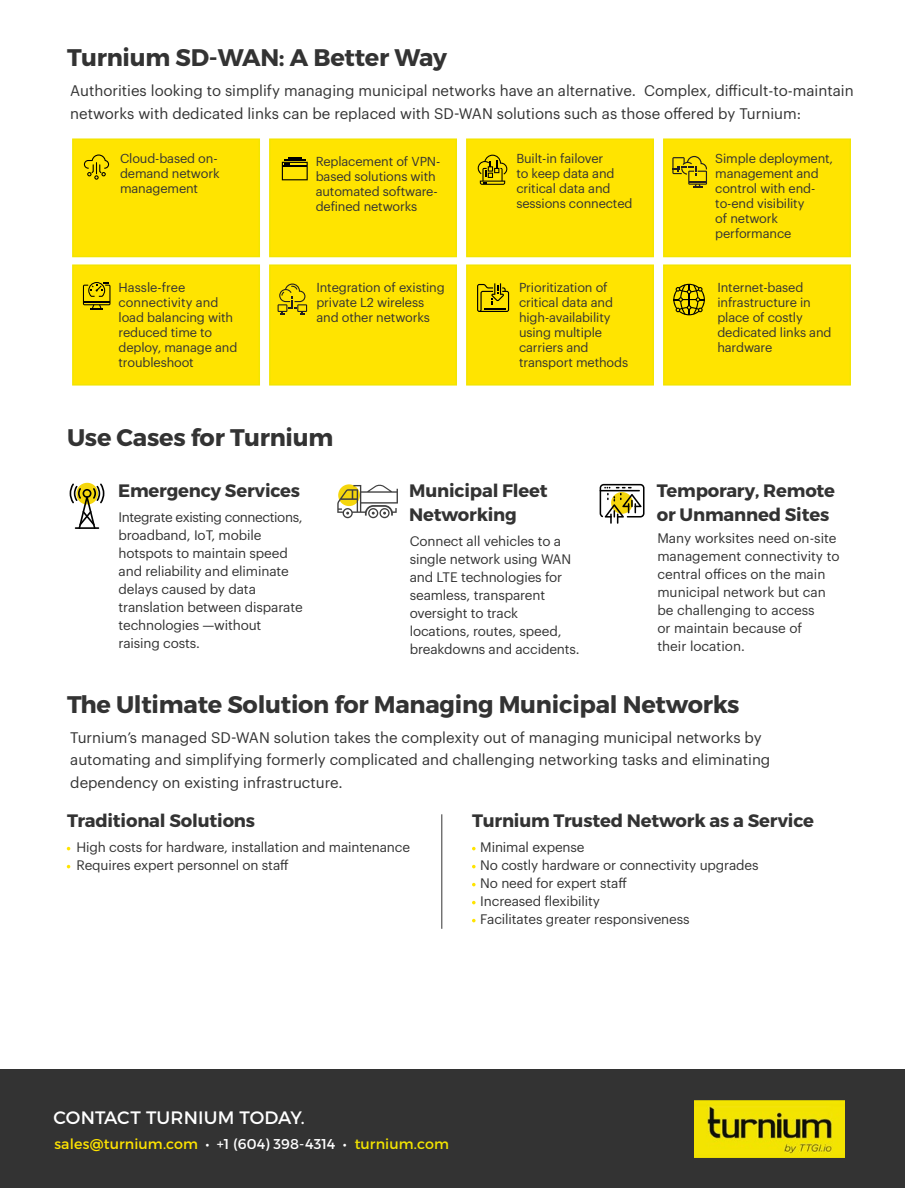
<style>
.page{position:relative;width:905px;height:1188px;background:#fff}
.page>*{position:absolute;margin:0;border:0;box-sizing:border-box;transform-origin:0 0}
.t1{font:700 24px "Montserrat";letter-spacing:-.01em;color:#333}
.t2{font:700 18px/24px "Montserrat";letter-spacing:-.01em;color:#333}
.t3{font:18px "Montserrat";letter-spacing:.005em;color:#fff}
.t4{font:15px/22.5px "Graphik";color:#333}
.t5{font:14.25px "Montserrat";letter-spacing:.005em;color:#ffe400}
.t6{font:13.5px/18px "Graphik";letter-spacing:-.01em;color:#333}
.t7{font:12.75px/15px "Graphik";letter-spacing:-.01em;color:#333}
.s1{color:#fff}
.s2{color:#f3e400}
</style>
<div class="page">
<div style="left:72px;top:264px;width:188px;height:122px;background:#ffe400;border:2px solid #f3e400"></div>
<div style="left:269px;top:264px;width:188px;height:122px;background:#ffe400;border:2px solid #f3e400"></div>
<div style="left:466px;top:264px;width:188px;height:122px;background:#ffe400;border:2px solid #f3e400"></div>
<div style="left:663px;top:264px;width:187px;height:122px;background:#ffe400;border:2px solid #f3e400"></div>
<div style="left:72px;top:138px;width:188px;height:119px;background:#ffe400;border:2px solid #f3e400"></div>
<div style="left:269px;top:138px;width:188px;height:119px;background:#ffe400;border:2px solid #f3e400"></div>
<div style="left:466px;top:138px;width:188px;height:119px;background:#ffe400;border:2px solid #f3e400"></div>
<div style="left:663px;top:138px;width:187px;height:119px;background:#ffe400;border:2px solid #f3e400"></div>
<div style="left:0;top:1069px;width:904px;height:119px;background:#333"></div>
<img style="left:694px;top:1101px;width:150px;height:57px">
<svg style="left:70px;top:482px;width:34px;height:47px"></svg>
<svg style="left:337px;top:484px;width:61px;height:34px"></svg>
<svg style="left:599px;top:484px;width:45px;height:40px"></svg>
<svg style="left:84px;top:155px;width:25px;height:25px"></svg>
<svg style="left:282px;top:157px;width:26px;height:23px"></svg>
<svg style="left:477px;top:155px;width:30px;height:30px"></svg>
<svg style="left:672px;top:156px;width:35px;height:32px"></svg>
<svg style="left:83px;top:282px;width:27px;height:28px"></svg>
<svg style="left:277px;top:284px;width:30px;height:31px"></svg>
<svg style="left:477px;top:283px;width:32px;height:29px"></svg>
<svg style="left:673px;top:284px;width:31px;height:31px"></svg>
<hr style="left:441px;top:814px;width:1px;height:115px;background:#333">
<h1 class="t1" style="left:67px;top:43px;width:381px">Turnium SD-WAN: A Better Way</h1>
<p class="t4" style="left:70px;top:78px;width:785px">Authorities looking to simplify managing municipal networks have an alternative. Complex, difficult-to-maintain networks with dedicated links can be replaced with SD-WAN solutions such as those offered by Turnium:</p>
<p class="t7" style="left:120px;top:150px;width:101px">Cloud-based on&shy;demand network management</p>
<p class="t7" style="left:316px;top:153px;width:126px">Replacement of VPN&shy;based solutions with automated software&shy;defined networks</p>
<p class="t7" style="left:516px;top:150px;width:118px">Built-in failover<br>to keep data and critical data and sessions connected</p>
<p class="t7" style="left:715px;top:150px;width:119px">Simple deployment, management and control with end&shy;to-end visibility<br>of network performance</p>
<p class="t7" style="left:119px;top:279px;width:120px">Hassle-free connectivity and load balancing with reduced time to deploy, manage and troubleshoot</p>
<p class="t7" style="left:316px;top:279px;width:130px">Integration of existing private L2 wireless and other networks</p>
<p class="t7" style="left:519px;top:279px;width:111px">Prioritization of critical data and high-availability using multiple carriers and transport methods</p>
<p class="t7" style="left:717px;top:279px;width:116px">Internet-based infrastructure in place of costly dedicated links and hardware</p>
<h1 class="t1" style="left:67px;top:422px;width:268px">Use Cases for Turnium</h1>
<h2 class="t2" style="left:118px;top:479px;width:183px">Emergency Services</h2>
<p class="t6" style="left:118px;top:507px;width:186px">Integrate existing connections, broadband, IoT, mobile hotspots to maintain speed and reliability and eliminate delays caused by data translation between disparate technologies —without raising costs.</p>
<h2 class="t2" style="left:409px;top:479px;width:140px">Municipal Fleet<br>Networking</h2>
<p class="t6" style="left:410px;top:531px;width:171px">Connect all vehicles to a single network using WAN and LTE technologies for seamless, transparent oversight to track locations, routes, speed, breakdowns and accidents.</p>
<h2 class="t2" style="left:656px;top:479px;width:180px">Temporary, Remote or Unmanned Sites</h2>
<p class="t6" style="left:657px;top:528px;width:184px">Many worksites need on-site management connectivity to central offices on the main municipal network but can be challenging to access<br>or maintain because of<br>their location.</p>
<h1 class="t1" style="left:67px;top:689px;width:674px">The Ultimate Solution for Managing Municipal Networks</h1>
<p class="t4" style="left:70px;top:725px;width:701px">Turnium’s managed SD-WAN solution takes the complexity out of managing municipal networks by automating and simplifying formerly complicated and challenging networking tasks and eliminating dependency on existing infrastructure.</p>
<h2 class="t2" style="left:67px;top:809px;width:190px">Traditional Solutions</h2>
<p class="t6" style="left:76px;top:837px;width:335px">High costs for hardware, installation and maintenance<br>Requires expert personnel on staff</p>
<h2 class="t2" style="left:472px;top:809px;width:343px">Turnium Trusted Network as a Service</h2>
<p class="t6" style="left:480px;top:837px;width:280px">Minimal expense<br>No costly hardware or connectivity upgrades<br>No need for expert staff<br>Increased flexibility<br>Facilitates greater responsiveness</p>
<h2 class="t3" style="left:53px;top:1107px;width:253px">CONTACT TURNIUM TODAY.</h2>
<p class="t5" style="left:54px;top:1135px;width:396px">sales@turnium.com <span class="s1">• +1 (604) 398-4314 •</span> <span class="s2">turnium.com</span></p>
</div>
